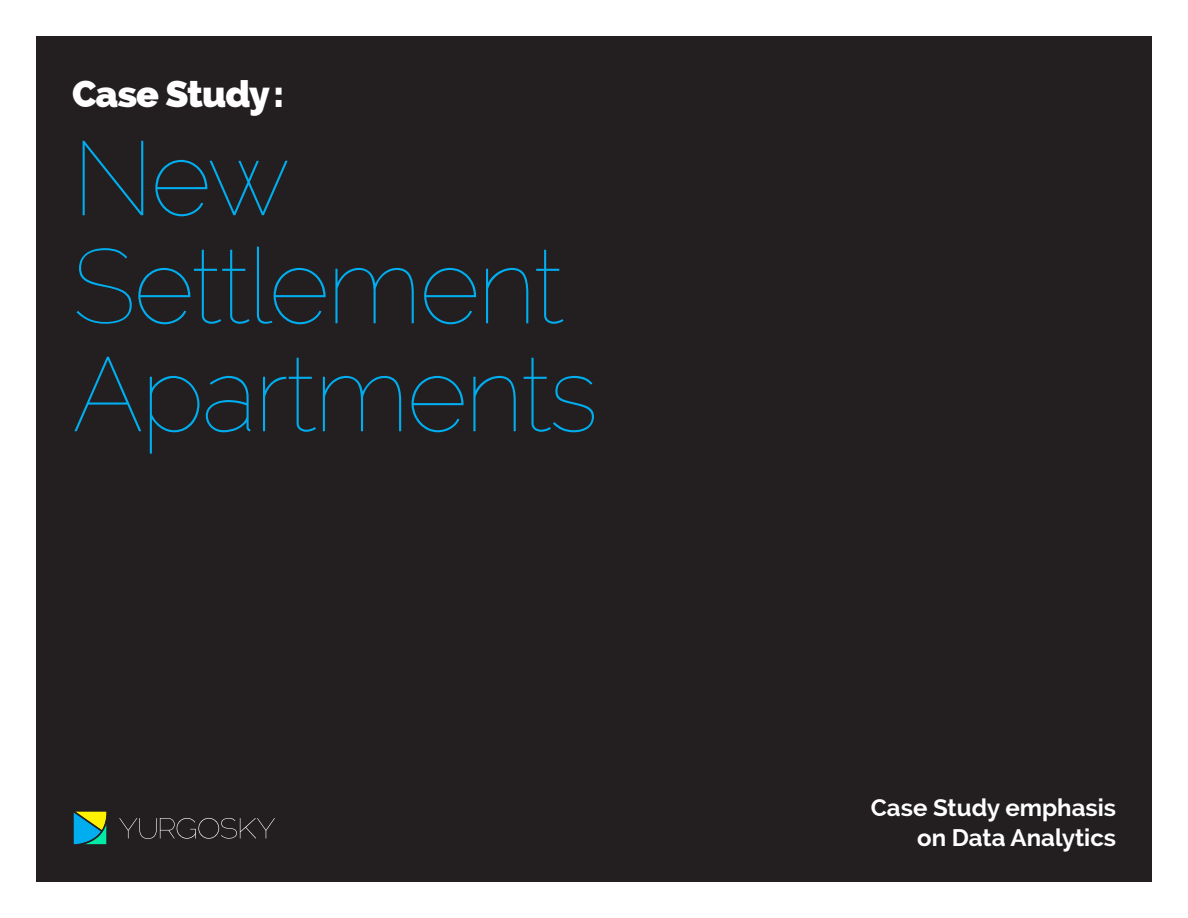
<style>
.page{position:relative;width:1188px;height:918px;background:#fff}
.page>*{position:absolute;margin:0;border:0;box-sizing:border-box;transform-origin:0 0}
.t1{font:100 105px/108px "Raleway";letter-spacing:-.025em;color:#00adee}
.t2{font:800 37.5px "Raleway";letter-spacing:-.025em;color:#fff}
.t3{font:700 24px/30px "Raleway";color:#fff;text-align:right}
</style>
<div class="page">
<div style="left:36px;top:36px;width:1116px;height:846px;background:#231f20"></div>
<svg style="left:119px;top:818px;width:156px;height:21px"></svg>
<svg style="left:73px;top:811px;width:34px;height:34px"></svg>
<p class="t2" style="left:72px;top:72px;width:214px">Case Study:</p>
<p class="t1" style="left:72px;top:124px;width:528px">New<br>Settlement<br>Apartments</p>
<p class="t3" style="left:871px;top:793px;width:247px">Case Study emphasis on Data Analytics</p>
</div>
